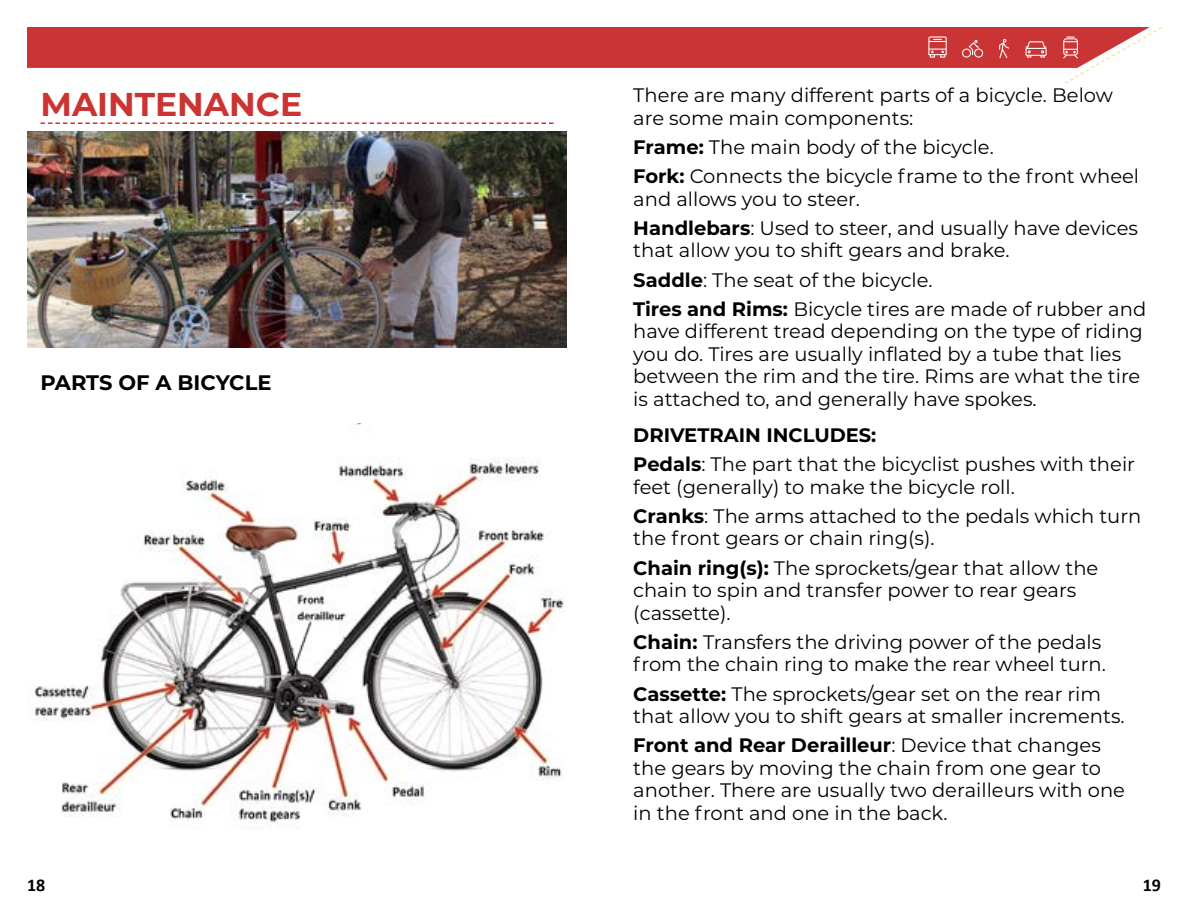
<style>
.page{position:relative;width:1188px;height:918px;background:#fff}
.page>*{position:absolute;margin:0;border:0;box-sizing:border-box;transform-origin:0 0}
.t1{font:700 33px "Montserrat";color:#cb3433}
.t2{font:700 21px "Montserrat";color:#000}
.t3{font:19.5px/22.5px "Montserrat";color:#000}
.t4{font:700 18px "Calibri";color:#000}
.s1{font-weight:700}
</style>
<div class="page">
<div style="left:27px;top:27px;width:1036px;height:41px;background:#ca3435"></div>
<svg style="left:928px;top:36px;width:19px;height:22px"></svg>
<svg style="left:1026px;top:41px;width:21px;height:17px"></svg>
<svg style="left:962px;top:40px;width:21px;height:18px"></svg>
<svg style="left:999px;top:39px;width:10px;height:19px"></svg>
<svg style="left:1063px;top:27px;width:99px;height:57px"></svg>
<svg style="left:40px;top:122px;width:514px;height:2px"></svg>
<img style="left:34px;top:424px;width:530px;height:405px">
<img style="left:27px;top:132px;width:540px;height:216px">
<h1 class="t1" style="left:40px;top:80px;width:263px">MAINTENANCE</h1>
<p class="t2" style="left:40px;top:368px;width:232px">PARTS OF A BICYCLE</p>
<p class="t3" style="left:633px;top:83px;width:481px">There are many different parts of a bicycle. Below are some main components:</p>
<p class="t3" style="left:633px;top:132px;width:507px;line-height:29.2px"><span class="s1">Frame:</span> The main body of the bicycle.<br><span class="s1">Fork:</span> Connects the bicycle frame to the front wheel</p>
<p class="t3" style="left:633px;top:183px;width:506px;line-height:29.2px">and allows you to steer.<br><span class="s1">Handlebars</span>: Used to steer, and usually have devices</p>
<p class="t3" style="left:633px;top:235px;width:514px;line-height:29.2px">that allow you to shift gears and brake.<br><span class="s1">Saddle</span>: The seat of the bicycle.<br><span class="s1">Tires and Rims:</span> Bicycle tires are made of rubber and</p>
<p class="t3" style="left:633px;top:319px;width:511px">have different tread depending on the type of riding you do. Tires are usually inflated by a tube that lies between the rim and the tire. Rims are what the tire is attached to, and generally have spokes.</p>
<p class="t3" style="left:633px;top:420px;width:503px;line-height:29.2px"><span class="s1">DRIVETRAIN INCLUDES:<br>Pedals</span>: The part that the bicyclist pushes with their</p>
<p class="t3" style="left:633px;top:471px;width:509px;line-height:29.2px">feet (generally) to make the bicycle roll.<br><span class="s1">Cranks</span>: The arms attached to the pedals which turn</p>
<p class="t3" style="left:633px;top:523px;width:467px;line-height:29.2px">the front gears or chain ring(s).<br><span class="s1">Chain ring(s):</span> The sprockets/gear that allow the</p>
<p class="t3" style="left:633px;top:578px;width:445px">chain to spin and transfer power to rear gears (cassette).</p>
<p class="t3" style="left:633px;top:630px;width:474px"><span class="s1">Chain:</span> Transfers the driving power of the pedals from the chain ring to make the rear wheel turn.</p>
<p class="t3" style="left:633px;top:682px;width:493px"><span class="s1">Cassette:</span> The sprockets/gear set on the rear rim that allow you to shift gears at smaller increments.</p>
<p class="t3" style="left:633px;top:733px;width:493px"><span class="s1">Front and Rear Derailleur</span>: Device that changes the gears by moving the chain from one gear to another. There are usually two derailleurs with one in the front and one in the back.</p>
<p class="t4" style="left:27px;top:872px;width:20px">18</p>
<p class="t4" style="left:1143px;top:872px;width:20px">19</p>
</div>
